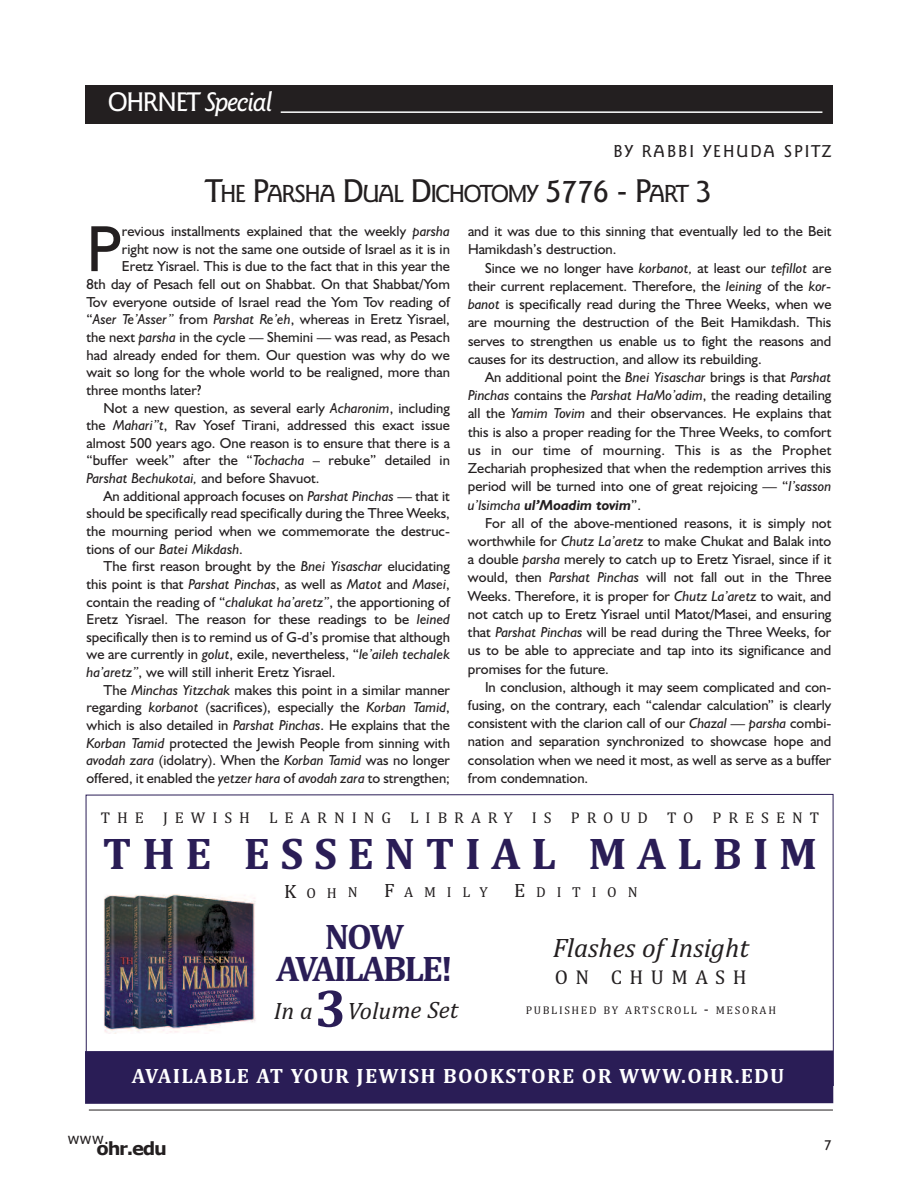
<style>
.page{position:relative;width:918px;height:1188px;background:#fff}
.page>*{position:absolute;margin:0;border:0;box-sizing:border-box;transform-origin:0 0}
.t1{font:65.7px "Humanist 521 BT";color:#231f20}
.t2{font:700 54px "Cambria";color:#2a1d56}
.t3{font:700 45px "Cambria";letter-spacing:.235em;color:#2a1d56}
.t4{font:700 36px/31.5px "Cambria";letter-spacing:-.06em;color:#2a1d56;text-align:center}
.t5{font:italic 27px "Cambria";color:#231f20}
.t6{font:italic 500 27px "Goudy Sans IT Cby BT";letter-spacing:-.05em;color:#fff}
.t7{font:500 24.75px "Goudy Sans IT Cby BT";letter-spacing:-.07em;color:#231f20}
.t8{font:italic 24px "Cambria";color:#231f20}
.t9{font:700 21px "Cambria";letter-spacing:.06em;color:#fff}
.t10{font:20.25px "Cambria";letter-spacing:.365em;color:#231f20}
.t11{font:700 18px "Verdana";letter-spacing:-.07em;color:#231f20}
.t12{font:500 17.25px "Goudy Sans IT Cby BT";letter-spacing:.105em;color:#231f20}
.t13{font:15.75px "Cambria";letter-spacing:.44em;color:#231f20}
.t14{font:15px "Verdana";color:#231f20}
.t15{font:14.7px "Cambria";letter-spacing:.735em;color:#231f20}
.t16{font:14.55px/18.1px "Humanist 521 BT";color:#231f20;text-align:justify}
.t17{font:italic 14.55px "Humanist 521 BT";color:#231f20}
.t18{font:14.25px "Humanist 521 BT";color:#231f20}
.t19{font:11.25px "Cambria";letter-spacing:.145em;color:#231f20}
.s1{font-style:normal}
.s2{font-size:33px}
.s3{font-style:italic}
.s4{font-weight:700;font-style:italic}
.s5{font-size:19.5px}
.s6{font-size:15px}
</style>
<div class="page">
<div style="left:85px;top:85px;width:748px;height:38px;background:#231f20"></div>
<hr style="left:281px;top:111px;width:541px;height:2px;background:#fff">
<hr style="left:89px;top:1110px;width:744px;height:1px;background:#231f20">
<svg style="left:85px;top:794px;width:749px;height:293px"></svg>
<div style="left:85px;top:1050px;width:748px;height:54px;background:#2a1d56"></div>
<img style="left:93px;top:891px;width:171px;height:142px">
<h3 class="t6" style="left:108px;top:86px;width:167px"><span class="s1">OHRNET</span> Special</h3>
<p class="t12" style="left:613px;top:141px;width:220px">BY RABBI YEHUDA SPITZ</p>
<h3 class="t7" style="left:206px;top:179px;width:508px"><span class="s2">T</span>HE <span class="s2">P</span>ARSHA <span class="s2">D</span>UAL <span class="s2">D</span>ICHOTOMY <span class="s2">5776 - P</span>ART <span class="s2">3</span></h3>
<h1 class="t1" style="left:87px;top:210px;width:37px">P</h1>
<p class="t16" style="left:122px;top:222px;width:330px">revious installments explained that the weekly <span class="s3">parsha</span></p>
<p class="t16" style="left:122px;top:240px;width:330px">right now is not the same one outside of Israel as it is in</p>
<p class="t16" style="left:122px;top:257px;width:330px">Eretz Yisrael. This is due to the fact that in this year the</p>
<p class="t16" style="left:87px;top:275px;width:365px">8th day of Pesach fell out on Shabbat. On that Shabbat/Yom</p>
<p class="t16" style="left:87px;top:293px;width:365px">Tov everyone outside of Israel read the Yom Tov reading of</p>
<p class="t16" style="left:87px;top:310px;width:365px">“<span class="s3">Aser Te’Asser”</span> from <span class="s3">Parshat Re’eh</span>, whereas in Eretz Yisrael,</p>
<p class="t16" style="left:87px;top:328px;width:365px">the next <span class="s3">parsha</span> in the cycle — Shemini — was read, as Pesach</p>
<p class="t16" style="left:87px;top:346px;width:365px">had already ended for them. Our question was why do we</p>
<p class="t16" style="left:87px;top:363px;width:365px">wait so long for the whole world to be realigned, more than</p>
<p class="t16" style="left:87px;top:381px;width:116px">three months later?</p>
<p class="t16" style="left:104px;top:398px;width:348px">Not a new question, as several early <span class="s3">Acharonim</span>, including</p>
<p class="t16" style="left:87px;top:416px;width:365px">the <span class="s3">Mahari”t</span>, Rav Yosef Tirani, addressed this exact issue</p>
<p class="t16" style="left:87px;top:434px;width:365px">almost 500 years ago. One reason is to ensure that there is a</p>
<p class="t16" style="left:87px;top:451px;width:365px">“buffer week” after the “<span class="s3">Tochacha</span> – rebuke” detailed in</p>
<p class="t17" style="left:87px;top:470px;width:234px">Parshat Bechukotai, <span class="s1">and before Shavuot.</span></p>
<p class="t16" style="left:104px;top:487px;width:348px">An additional approach focuses on <span class="s3">Parshat Pinchas</span> — that it</p>
<p class="t16" style="left:87px;top:504px;width:365px">should be specifically read specifically during the Three Weeks,</p>
<p class="t16" style="left:87px;top:522px;width:365px">the mourning period when we commemorate the destruc-</p>
<p class="t17" style="left:87px;top:540px;width:158px"><span class="s1">tions of our</span> Batei Mikdash<span class="s1">.</span></p>
<p class="t16" style="left:104px;top:557px;width:348px">The first reason brought by the <span class="s3">Bnei Yisaschar</span> elucidating</p>
<p class="t16" style="left:87px;top:575px;width:365px">this point is that <span class="s3">Parshat Pinchas</span>, as well as <span class="s3">Matot</span> and <span class="s3">Masei</span>,</p>
<p class="t16" style="left:87px;top:592px;width:365px">contain the reading of “<span class="s3">chalukat ha’aretz”</span>, the apportioning of</p>
<p class="t16" style="left:87px;top:610px;width:365px">Eretz Yisrael. The reason for these readings to be <span class="s3">leined</span></p>
<p class="t16" style="left:87px;top:628px;width:365px">specifically then is to remind us of G-d’s promise that although</p>
<p class="t16" style="left:87px;top:645px;width:365px">we are currently in <span class="s3">golut</span>, exile, nevertheless, “<span class="s3">le’aileh techalek</span></p>
<p class="t16" style="left:87px;top:663px;width:251px"><span class="s3">ha’aretz”</span>, we will still inherit Eretz Yisrael.</p>
<p class="t16" style="left:104px;top:681px;width:348px">The <span class="s3">Minchas Yitzchak</span> makes this point in a similar manner</p>
<p class="t16" style="left:87px;top:698px;width:365px">regarding <span class="s3">korbanot</span> (sacrifices), especially the <span class="s3">Korban Tamid</span>,</p>
<p class="t16" style="left:87px;top:716px;width:365px">which is also detailed in <span class="s3">Parshat Pinchas</span>. He explains that the</p>
<p class="t16" style="left:87px;top:733px;width:365px"><span class="s3">Korban Tamid</span> protected the Jewish People from sinning with</p>
<p class="t16" style="left:87px;top:751px;width:365px"><span class="s3">avodah zara</span> (idolatry). When the <span class="s3">Korban Tamid</span> was no longer</p>
<p class="t16" style="left:87px;top:769px;width:365px">offered, it enabled the <span class="s3">yetzer hara</span> of <span class="s3">avodah zara</span> to strengthen;</p>
<p class="t16" style="left:468px;top:222px;width:365px">and it was due to this sinning that eventually led to the Beit<br>Hamikdash’s destruction.</p>
<p class="t16" style="left:468px;top:259px;width:365px;text-indent:17px">Since we no longer have <span class="s3">korbanot,</span> at least our <span class="s3">tefillot</span> are their current replacement. Therefore, the <span class="s3">leining</span> of the <span class="s3">kor&shy;banot</span> is specifically read during the Three Weeks, when we are mourning the destruction of the Beit Hamikdash. This serves to strengthen us enable us to fight the reasons and causes for its destruction, and allow its rebuilding.</p>
<p class="t16" style="left:468px;top:368px;width:365px;text-indent:17px">An additional point the <span class="s3">Bnei Yisaschar</span> brings is that <span class="s3">Parshat Pinchas</span> contains the <span class="s3">Parshat HaMo’adim</span>, the reading detailing all the <span class="s3">Yamim Tovim</span> and their observances. He explains that this is also a proper reading for the Three Weeks, to comfort us in our time of mourning. This is as the Prophet Zechariah prophesized that when the redemption arrives this period will be turned into one of great rejoicing — “<span class="s3">l’sasson u’lsimcha</span> <span class="s4">ul’Moadim tovim</span>”.</p>
<p class="t16" style="left:468px;top:514px;width:365px;text-indent:17px">For all of the above-mentioned reasons, it is simply not worthwhile for <span class="s3">Chutz La’aretz</span> to make Chukat and Balak into a double <span class="s3">parsha</span> merely to catch up to Eretz Yisrael, since if it would, then <span class="s3">Parshat Pinchas</span> will not fall out in the Three Weeks. Therefore, it is proper for <span class="s3">Chutz La’aretz</span> to wait, and not catch up to Eretz Yisrael until Matot/Masei, and ensuring that <span class="s3">Parshat Pinchas</span> will be read during the Three Weeks, for us to be able to appreciate and tap into its significance and promises for the future.</p>
<p class="t16" style="left:468px;top:678px;width:365px;text-indent:17px">In conclusion, although it may seem complicated and con&shy;fusing, on the contrary, each “calendar calculation” is clearly consistent with the clarion call of our <span class="s3">Chazal — parsha</span> combi&shy;nation and separation synchronized to showcase hope and consolation when we need it most, as well as serve as a buffer from condemnation.</p>
<p class="t13" style="left:101px;top:808px;width:720px">THE JEWISH LEARNING LIBRARY IS PROUD TO PRESENT</p>
<h3 class="t3" style="left:103px;top:827px;width:716px">THE ESSENTIAL MALBIM</h3>
<p class="t15" style="left:284px;top:884px;width:75px"><span class="s5">K</span>OHN</p>
<p class="t15" style="left:384px;top:884px;width:105px"><span class="s5">F</span>AMILY</p>
<p class="t15" style="left:514px;top:884px;width:125px"><span class="s5">E</span>DITION</p>
<h3 class="t4" style="left:276px;top:921px;width:178px">NOW<br>AVAILABLE!</h3>
<h2 class="t2" style="left:315px;top:977px;width:34px">3</h2>
<h3 class="t8" style="left:348px;top:996px;width:112px">Volume Set</h3>
<h3 class="t8" style="left:274px;top:996px;width:40px">In a</h3>
<h3 class="t5" style="left:553px;top:932px;width:198px">Flashes of Insight</h3>
<h3 class="t10" style="left:555px;top:965px;width:194px">ON CHUMASH</h3>
<p class="t19" style="left:526px;top:1004px;width:252px">PUBLISHED BY ARTSCROLL <span class="s6">-</span> MESORAH</p>
<h3 class="t9" style="left:132px;top:1063px;width:654px">AVAILABLE AT YOUR JEWISH BOOKSTORE OR WWW.OHR.EDU</h3>
<p class="t14" style="left:67px;top:1129px;width:43px">www.</p>
<p class="t11" style="left:97px;top:1137px;width:72px">ohr.edu</p>
<p class="t18" style="left:824px;top:1137px;width:9px">7</p>
</div>
